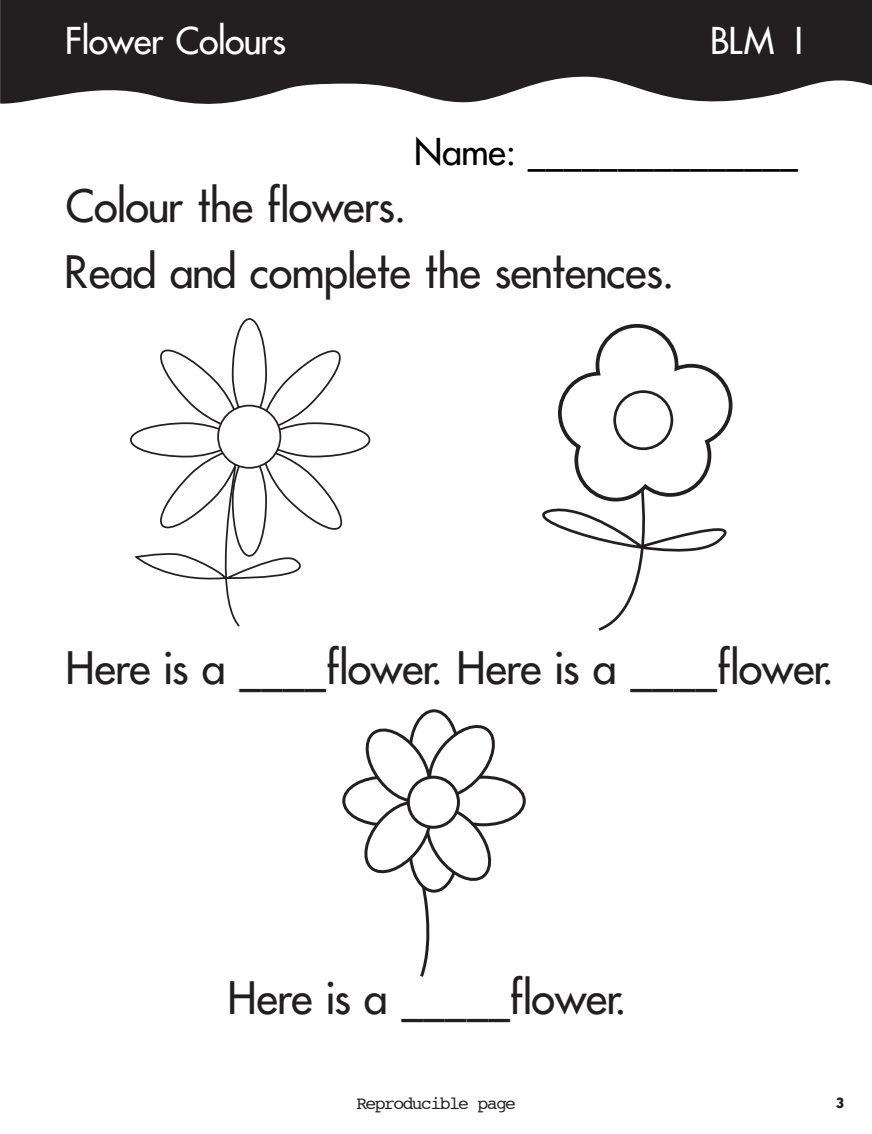
<style>
.page{position:relative;width:872px;height:1134px;background:#fff}
.page>*{position:absolute;margin:0;border:0;box-sizing:border-box;transform-origin:0 0}
.t1{font:43.5px/66px "Futura JUNIORSP";color:#231f20}
.t2{font:36px "Futura JUNIORSP";color:#000}
.t3{font:36px "Futura JUNIORSP";color:#fff}
.t4{font:18px "Courier";letter-spacing:-.085em;color:#231f20}
.t5{font:700 18px "Bailey Sans ITC";color:#231f20}
</style>
<div class="page">
<svg style="left:0;top:0;width:872px;height:104px;background:#3c3839"></svg>
<svg style="left:134px;top:343px;width:212px;height:283px"></svg>
<svg style="left:542px;top:324px;width:191px;height:307px"></svg>
<svg style="left:344px;top:777px;width:81px;height:48px"></svg>
<svg style="left:410px;top:711px;width:48px;height:81px"></svg>
<svg style="left:361px;top:721px;width:141px;height:255px"></svg>
<p class="t3" style="left:65px;top:24px;width:222px">Flower Colours</p>
<p class="t3" style="left:710px;top:24px;width:98px">BLM 1</p>
<p class="t2" style="left:414px;top:135px;width:385px">Name: _______________</p>
<p class="t1" style="left:65px;top:176px;width:609px">Colour the flowers.<br>Read and complete the sentences.</p>
<p class="t1" style="left:65px;top:638px;width:769px">Here is a ____flower. Here is a ____flower.</p>
<p class="t1" style="left:227px;top:968px;width:400px">Here is a _____flower.</p>
<p class="t4" style="left:356px;top:1095px;width:161px">Reproducible page</p>
<p class="t5" style="left:835px;top:1095px;width:11px">3</p>
</div>
